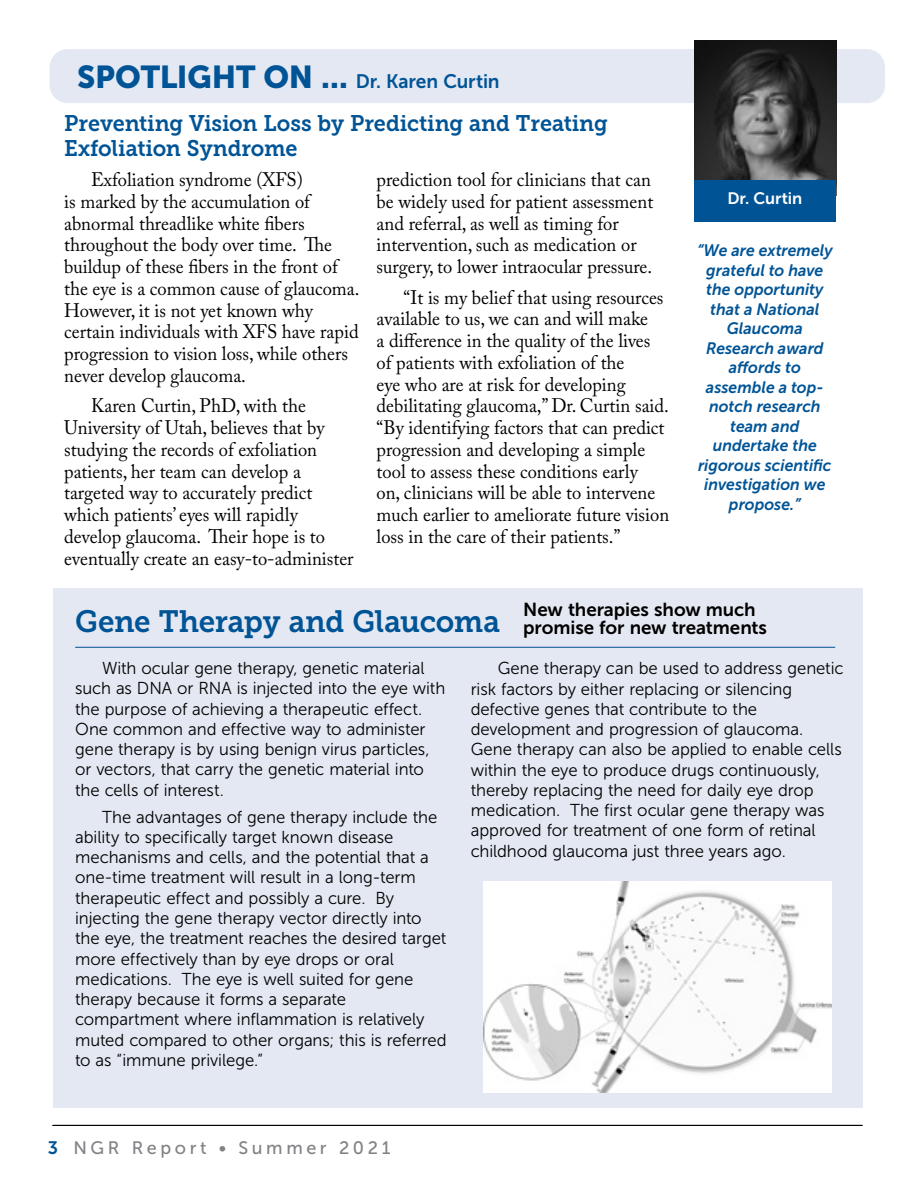
<style>
.page{position:relative;width:918px;height:1188px;background:#fff}
.page>*{position:absolute;margin:0;border:0;box-sizing:border-box;transform-origin:0 0}
.t1{font:31.5px "Museo Sans 900";letter-spacing:-.005em;color:#005496}
.t2{font:30.75px "Museo Slab 700";letter-spacing:-.01em;color:#005496;scale:.96 1}
.t3{font:22.5px/25.5px "Museo Slab 700";letter-spacing:-.005em;color:#005496;scale:.96 1}
.t4{font:19.5px "Adobe Caslon Pro";color:#000;scale:.95 1}
.t5{font:18.75px/18px "Museo Sans 700";letter-spacing:-.005em;color:#000}
.t6{font:18px "Museo Sans 500";letter-spacing:.2em;color:#808285}
.t7{font:17.25px/20.2px "Museo Sans 300";letter-spacing:-.005em;color:#000}
.t8{font:italic 16.5px/19.5px "Museo Sans 700";color:#005496;text-align:center;scale:.96 1}
.t9{font:16.5px "Museo Sans 700";letter-spacing:-.005em;color:#fff}
.s1{font-family:"Museo Sans 700";font-size:19.5px}
.s2{font-family:"Museo Sans 700";color:#005496}
</style>
<div class="page">
<hr style="left:53px;top:1125px;width:810px;height:1px;background:#000">
<div style="left:50px;top:49px;width:835px;height:54px;background:#e4e8f2;border-radius:18px"></div>
<img style="left:695px;top:40px;width:141px;height:141px">
<div style="left:695px;top:181px;width:141px;height:41px;background:#005496"></div>
<div style="left:53px;top:588px;width:810px;height:519px;background:#e4e8f2"></div>
<hr style="left:75px;top:647px;width:760px;height:1px;background:#005496">
<img style="left:483px;top:881px;width:349px;height:211px">
<h1 class="t1" style="left:77px;top:59px;width:424px">SPOTLIGHT ON ... <span class="s1">Dr. Karen Curtin</span></h1>
<h3 class="t3" style="left:64px;top:111px;width:568px">Preventing Vision Loss by Predicting and Treating<br>Exfoliation Syndrome</h3>
<p class="t4" style="left:91px;top:168px;width:224px">Exfoliation syndrome (XFS)</p>
<p class="t4" style="left:377px;top:168px;width:290px">prediction tool for clinicians that can</p>
<p class="t4" style="left:64px;top:190px;width:260px">is marked by the accumulation of</p>
<p class="t4" style="left:377px;top:190px;width:293px">be widely used for patient assessment</p>
<p class="t4" style="left:64px;top:211px;width:255px">abnormal threadlike white fibers</p>
<p class="t4" style="left:377px;top:211px;width:256px">and referral, as well as timing for</p>
<p class="t4" style="left:64px;top:233px;width:284px">throughout the body over time. The</p>
<p class="t4" style="left:377px;top:233px;width:275px">intervention, such as medication or</p>
<p class="t4" style="left:64px;top:255px;width:290px">buildup of these fibers in the front of</p>
<p class="t4" style="left:377px;top:255px;width:291px">surgery, to lower intraocular pressure.</p>
<p class="t4" style="left:64px;top:277px;width:312px">the eye is a common cause of glaucoma.</p>
<p class="t4" style="left:404px;top:286px;width:275px">“It is my belief that using resources</p>
<p class="t4" style="left:64px;top:298px;width:263px">However, it is not yet known why</p>
<p class="t4" style="left:377px;top:307px;width:287px">available to us, we can and will make</p>
<p class="t4" style="left:64px;top:320px;width:311px">certain individuals with XFS have rapid</p>
<p class="t4" style="left:377px;top:329px;width:290px">a difference in the quality of the lives</p>
<p class="t4" style="left:64px;top:342px;width:300px">progression to vision loss, while others</p>
<p class="t4" style="left:377px;top:351px;width:262px">of patients with exfoliation of the</p>
<p class="t4" style="left:64px;top:364px;width:193px">never develop glaucoma.</p>
<p class="t4" style="left:377px;top:373px;width:264px">eye who are at risk for developing</p>
<p class="t4" style="left:91px;top:394px;width:228px">Karen Curtin, PhD, with the</p>
<p class="t4" style="left:377px;top:394px;width:309px">debilitating glaucoma,” Dr. Curtin said.</p>
<p class="t4" style="left:64px;top:416px;width:275px">University of Utah, believes that by</p>
<p class="t4" style="left:377px;top:416px;width:304px">“By identifying factors that can predict</p>
<p class="t4" style="left:64px;top:438px;width:268px">studying the records of exfoliation</p>
<p class="t4" style="left:377px;top:438px;width:284px">progression and developing a simple</p>
<p class="t4" style="left:64px;top:459px;width:251px">patients, her team can develop a</p>
<p class="t4" style="left:377px;top:459px;width:277px">tool to assess these conditions early</p>
<p class="t4" style="left:64px;top:481px;width:263px">targeted way to accurately predict</p>
<p class="t4" style="left:377px;top:481px;width:295px">on, clinicians will be able to intervene</p>
<p class="t4" style="left:64px;top:503px;width:248px">which patients’ eyes will rapidly</p>
<p class="t4" style="left:377px;top:503px;width:309px">much earlier to ameliorate future vision</p>
<p class="t4" style="left:64px;top:525px;width:276px">develop glaucoma. Their hope is to</p>
<p class="t4" style="left:377px;top:525px;width:258px">loss in the care of their patients.”</p>
<p class="t4" style="left:64px;top:546px;width:306px">eventually create an easy-to-administer</p>
<p class="t9" style="left:727px;top:190px;width:77px">Dr. Curtin</p>
<p class="t8" style="left:697px;top:241px;width:143px">“We are extremely grateful to have the opportunity that a National<br>Glaucoma<br>Research award affords to assemble a top&shy;notch research team and undertake the rigorous scientific investigation we propose.”</p>
<h2 class="t2" style="left:75px;top:604px;width:444px">Gene Therapy and Glaucoma</h2>
<p class="t5" style="left:523px;top:600px;width:245px">New therapies show much promise for new treatments</p>
<p class="t7" style="left:75px;top:658px;width:372px;text-indent:27px">With ocular gene therapy, genetic material such as DNA or RNA is injected into the eye with the purpose of achieving a therapeutic effect.<br>One common and effective way to administer gene therapy is by using benign virus particles, or vectors, that carry the genetic material into the cells of interest.</p>
<p class="t7" style="left:75px;top:807px;width:373px;text-indent:27px">The advantages of gene therapy include the ability to specifically target known disease mechanisms and cells, and the potential that a one-time treatment will result in a long-term therapeutic effect and possibly a cure. By injecting the gene therapy vector directly into the eye, the treatment reaches the desired target more effectively than by eye drops or oral medications. The eye is well suited for gene therapy because it forms a separate compartment where inflammation is relatively muted compared to other organs; this is referred to as “immune privilege.”</p>
<p class="t7" style="left:471px;top:658px;width:375px;text-indent:27px">Gene therapy can be used to address genetic risk factors by either replacing or silencing defective genes that contribute to the development and progression of glaucoma.<br>Gene therapy can also be applied to enable cells within the eye to produce drugs continuously, thereby replacing the need for daily eye drop medication. The first ocular gene therapy was approved for treatment of one form of retinal childhood glaucoma just three years ago.</p>
<p class="t6" style="left:48px;top:1138px;width:344px"><span class="s2">3</span> NGR Report • Summer 2021</p>
</div>
